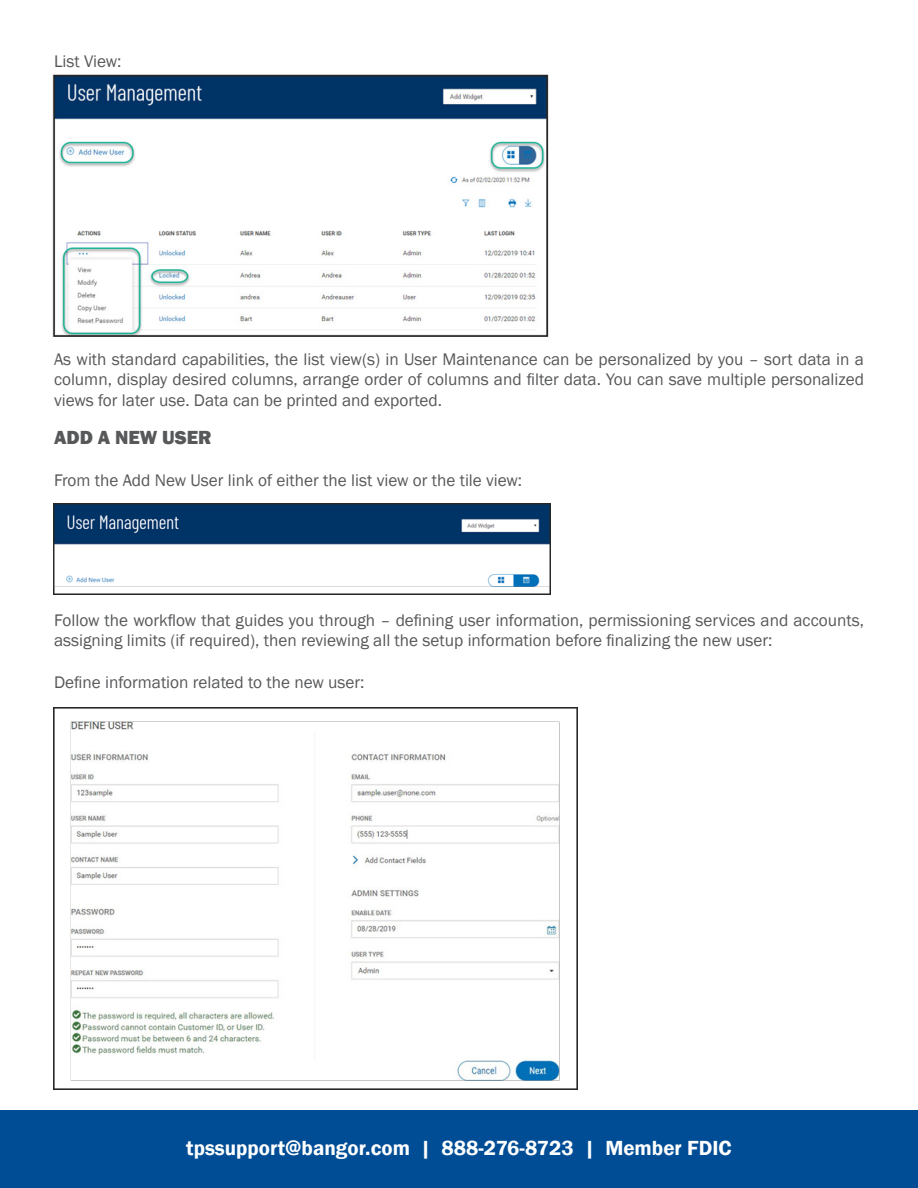
<style>
.page{position:relative;width:918px;height:1188px;background:#fff}
.page>*{position:absolute;margin:0;border:0;box-sizing:border-box;transform-origin:0 0}
.t1{font:600 21px "Franklin Gothic";color:#fff}
.t2{font:800 19.5px "Franklin Gothic";color:#57585a}
.t3{font:17.25px/20.7px "Franklin Gothic";color:#57585a;text-align:justify}
</style>
<div class="page">
<div style="left:0;top:1110px;width:918px;height:78px;background:#014d95"></div>
<img style="left:52px;top:74px;width:497px;height:263px">
<img style="left:54px;top:504px;width:496px;height:91px">
<img style="left:54px;top:707px;width:523px;height:382px">
<p class="t3" style="left:54px;top:51px;width:69px">List View:</p>
<p class="t3" style="left:54px;top:349px;width:812px">As with standard capabilities, the list view(s) in User Maintenance can be personalized by you – sort data in a column, display desired columns, arrange order of columns and filter data. You can save multiple personalized views for later use. Data can be printed and exported.</p>
<p class="t2" style="left:54px;top:425px;width:159px">ADD A NEW USER</p>
<p class="t3" style="left:54px;top:470px;width:470px">From the Add New User link of either the list view or the tile view:</p>
<p class="t3" style="left:54px;top:610px;width:812px">Follow the workflow that guides you through – defining user information, permissioning services and accounts, assigning limits (if required), then reviewing all the setup information before finalizing the new user:</p>
<p class="t3" style="left:54px;top:672px;width:312px">Define information related to the new user:</p>
<p class="t1" style="left:186px;top:1135px;width:547px">tpssupport@bangor.com | 888-276-8723 | Member FDIC</p>
</div>
